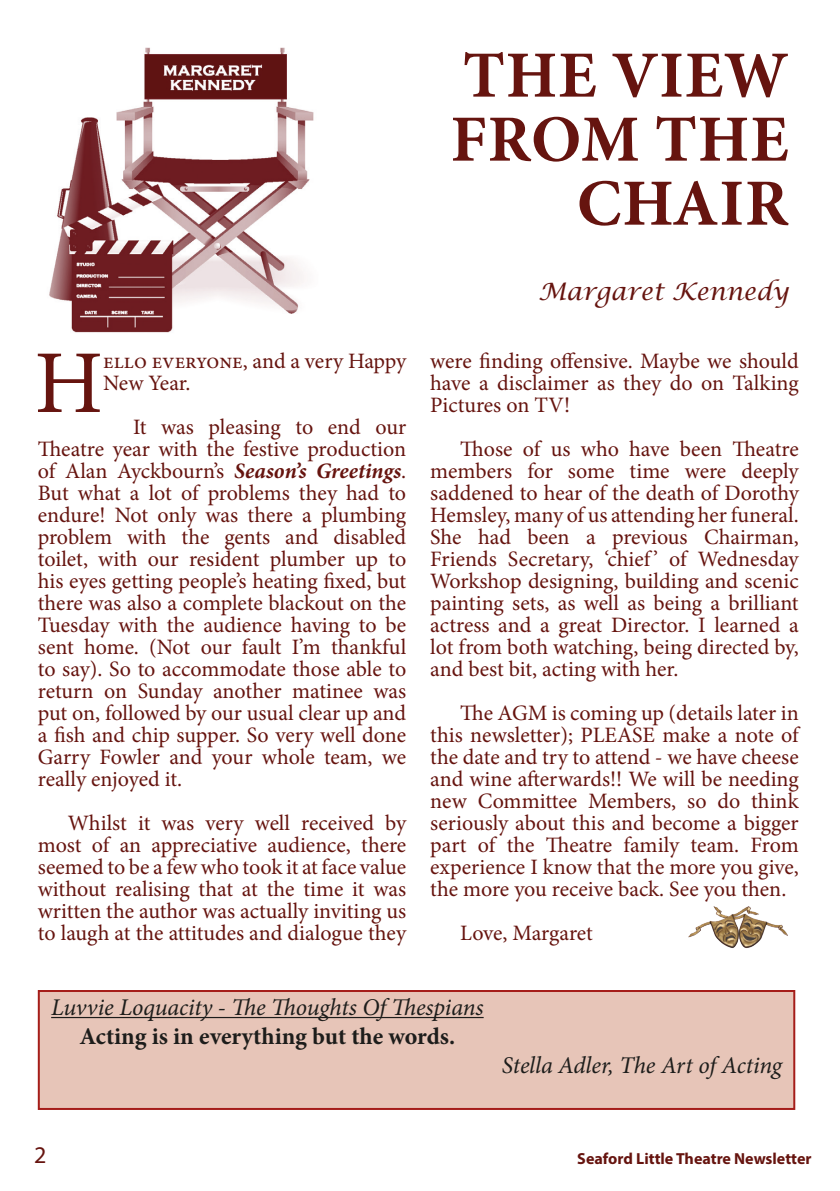
<style>
.page{position:relative;width:840px;height:1191px;background:#fff}
.page>*{position:absolute;margin:0;border:0;box-sizing:border-box;transform-origin:0 0}
.Leader_no_indent{font:89.6px "Minion Pro";color:#66140f}
.t1{font:700 66px/64px "Minion Pro";letter-spacing:.01em;color:#66140f;text-align:right}
.Luvvie_Author{font:italic 24px "Minion Pro";letter-spacing:-.005em;color:#1d1d1b}
.Luvvie_Text{font:700 24px "Minion Pro";letter-spacing:-.005em;color:#1d1d1b}
.t2{font:italic 24px "Lucida Calligraphy";color:#66140f}
.t3{font:24px "Myriad Pro";color:#66140f}
.Leader{font:22px/22px "Minion Pro";color:#66140f;text-align:justify}
.Leader_no_indent-2{font:22px/22px "Minion Pro";letter-spacing:-.01em;color:#66140f}
.t4{font:700 16px "Myriad Pro";color:#66140f}
.s1{font-weight:700;font-style:italic}
</style>
<div class="page">
<img style="left:49px;top:47px;width:265px;height:286px">
<img style="left:688px;top:906px;width:100px;height:43px">
<div style="left:39px;top:991px;width:754px;height:118px;background:#e7c5b8"></div>
<hr style="left:51px;top:1017px;width:432px;height:1px;background:#1d1d1b">
<div style="left:38px;top:990px;width:756px;height:120px;border:2px solid #a51d19"></div>
<h2 class="t1" style="left:450px;top:43px;width:339px">THE VIEW<br>FROM THE<br>CHAIR</h2>
<p class="Leader_no_indent" style="left:34px;top:323px;width:70px">H</p>
<p class="Leader_no_indent-2" style="left:103px;top:350px;width:305px">ello everyone, and a very Happy<br>New Year.</p>
<p class="Leader" style="left:38px;top:416px;width:370px;text-indent:95px">It was pleasing to end our Theatre year with the festive production of Alan Ayckbourn’s <span class="s1">Season’s Greetings</span>.<br>But what a lot of problems they had to endure! Not only was there a plumbing problem with the gents and disabled toilet, with our resident plumber up to his eyes getting people’s heating fixed, but there was also a complete blackout on the Tuesday with the audience having to be sent home. (Not our fault I’m thankful to say). So to accommodate those able to return on Sunday another matinee was put on, followed by our usual clear up and a fish and chip supper. So very well done Garry Fowler and your whole team, we really enjoyed it.</p>
<p class="Leader" style="left:38px;top:812px;width:370px;text-indent:30px">Whilst it was very well received by most of an appreciative audience, there seemed to be a few who took it at face value without realising that at the time it was written the author was actually inviting us to laugh at the attitudes and dialogue they</p>
<p class="t2" style="left:538px;top:277px;width:252px">Margaret Kennedy</p>
<p class="Leader" style="left:430px;top:350px;width:370px">were finding offensive. Maybe we should have a disclaimer as they do on Talking Pictures on TV!</p>
<p class="Leader" style="left:430px;top:438px;width:370px;text-indent:30px">Those of us who have been Theatre members for some time were deeply saddened to hear of the death of Dorothy Hemsley, many of us attending her funeral.<br>She had been a previous Chairman, Friends Secretary, ‘chief ’ of Wednesday Workshop designing, building and scenic painting sets, as well as being a brilliant actress and a great Director. I learned a lot from both watching, being directed by, and best bit, acting with her.</p>
<p class="Leader" style="left:430px;top:702px;width:370px;text-indent:30px">The AGM is coming up (details later in this newsletter); PLEASE make a note of the date and try to attend - we have cheese and wine afterwards!! We will be needing new Committee Members, so do think seriously about this and become a bigger part of the Theatre family team. From experience I know that the more you give, the more you receive back. See you then.</p>
<p class="Leader" style="left:460px;top:922px;width:134px">Love, Margaret</p>
<p class="Luvvie_Author" style="left:51px;top:991px;width:434px">Luvvie Loquacity - The Thoughts Of Thespians</p>
<p class="Luvvie_Text" style="left:79px;top:1019px;width:377px">Acting is in everything but the words.</p>
<p class="Luvvie_Author" style="left:501px;top:1048px;width:281px">Stella Adler, The Art of Acting</p>
<p class="t3" style="left:34px;top:1140px;width:14px">2</p>
<p class="t4" style="left:577px;top:1147px;width:236px">Seaford Little Theatre Newsletter</p>
</div>
